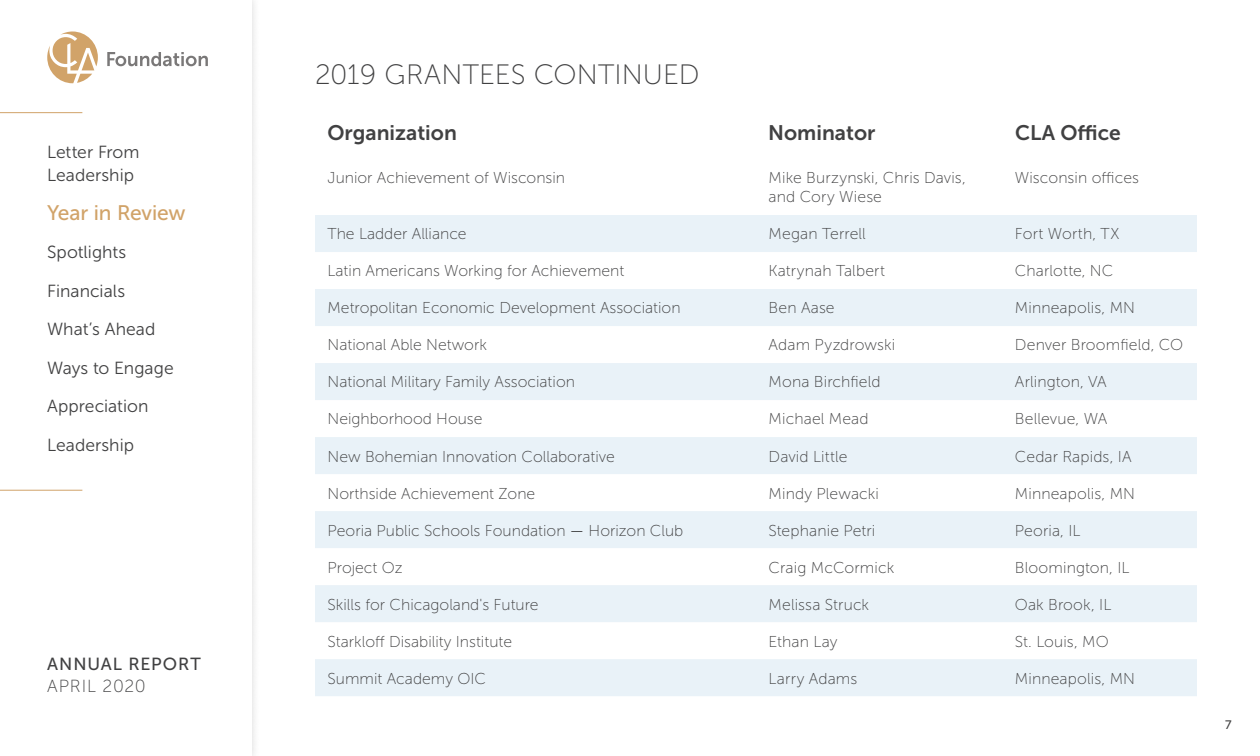
<style>
.page{position:relative;width:1260px;height:756px;background:#fff}
.page>*{position:absolute;margin:0;border:0;box-sizing:border-box;transform-origin:0 0}
.t1{font:28px "Museo Sans 100";letter-spacing:.005em;color:#414142}
.t2{font:21px "Museo Sans 700";color:#414142}
.t3{font:21px "Museo Sans 500";letter-spacing:-.005em;color:#d1a369}
.t4{font:17.5px/22.8px "Museo Sans 300";color:#414142}
.t5{font:17.5px "Museo Sans 500";letter-spacing:.055em;color:#414142}
.t6{font:17.5px "Museo Sans 100";letter-spacing:.045em;color:#414142}
.t7{font:15.75px/19.2px "Museo Sans 100";color:#414142}
.t8{font:12.25px "Museo Sans 500";color:#414142}
.s1{font-family:"Museo Sans 300"}
</style>
<div class="page">
<svg style="left:315px;top:215px;width:882px;height:481px;fill:#e9f2f8"></svg>
<div style="left:0;top:0;width:261px;height:756px;background:#f9f9f9"></div>
<div style="left:0;top:0;width:252px;height:756px;background:#fff"></div>
<hr style="left:0;top:112px;width:82px;height:1px;background:#d1a369">
<hr style="left:0;top:490px;width:82px;height:1px;background:#d1a369">
<svg style="left:107px;top:52px;width:101px;height:14px"></svg>
<svg style="left:47px;top:32px;width:51px;height:51px"></svg>
<p class="t4" style="left:47px;top:141px;width:94px">Letter From<br>Leadership</p>
<h2 class="t3" style="left:47px;top:201px;width:140px">Year in Review</h2>
<p class="t4" style="left:47px;top:241px;width:81px">Spotlights</p>
<p class="t4" style="left:47px;top:279px;width:80px">Financials</p>
<p class="t4" style="left:47px;top:318px;width:110px">What’s Ahead</p>
<p class="t4" style="left:47px;top:356px;width:128px">Ways to Engage</p>
<p class="t4" style="left:47px;top:395px;width:103px">Appreciation</p>
<p class="t4" style="left:47px;top:433px;width:88px">Leadership</p>
<p class="t5" style="left:47px;top:654px;width:155px">ANNUAL REPORT</p>
<p class="t6" style="left:47px;top:677px;width:100px">APRIL 2020</p>
<h1 class="t1" style="left:315px;top:60px;width:386px">2019 GRANTEES CONTINUED</h1>
<h2 class="t2" style="left:327px;top:121px;width:131px">Organization</h2>
<h2 class="t2" style="left:768px;top:121px;width:109px">Nominator</h2>
<h2 class="t2" style="left:1015px;top:121px;width:107px">CLA Office</h2>
<p class="t7" style="left:328px;top:168px;width:239px">Junior Achievement of Wisconsin</p>
<p class="t7" style="left:769px;top:168px;width:199px">Mike Burzynski, Chris Davis, and Cory Wiese</p>
<p class="t7" style="left:1015px;top:168px;width:126px">Wisconsin offices</p>
<p class="t7" style="left:328px;top:225px;width:141px">The Ladder Alliance</p>
<p class="t7" style="left:769px;top:225px;width:99px">Megan Terrell</p>
<p class="t7" style="left:1015px;top:225px;width:106px">Fort Worth, TX</p>
<p class="t7" style="left:328px;top:262px;width:298px">Latin Americans Working for Achievement</p>
<p class="t7" style="left:769px;top:262px;width:118px">Katrynah Talbert</p>
<p class="t7" style="left:1015px;top:262px;width:100px">Charlotte, NC</p>
<p class="t7" style="left:328px;top:299px;width:355px">Metropolitan Economic Development Association</p>
<p class="t7" style="left:769px;top:299px;width:68px">Ben Aase</p>
<p class="t7" style="left:1015px;top:299px;width:122px">Minneapolis, MN</p>
<p class="t7" style="left:328px;top:336px;width:161px">National Able Network</p>
<p class="t7" style="left:769px;top:336px;width:128px">Adam Pyzdrowski</p>
<p class="t7" style="left:1015px;top:336px;width:170px">Denver Broomfield, CO</p>
<p class="t7" style="left:328px;top:373px;width:249px">National Military Family Association</p>
<p class="t7" style="left:769px;top:373px;width:114px">Mona Birchfield</p>
<p class="t7" style="left:1015px;top:373px;width:93px">Arlington, VA</p>
<p class="t7" style="left:328px;top:410px;width:156px">Neighborhood House</p>
<p class="t7" style="left:769px;top:410px;width:102px">Michael Mead</p>
<p class="t7" style="left:1015px;top:410px;width:94px">Bellevue, WA</p>
<p class="t7" style="left:328px;top:447px;width:289px">New Bohemian Innovation Collaborative</p>
<p class="t7" style="left:769px;top:447px;width:80px">David Little</p>
<p class="t7" style="left:1015px;top:447px;width:118px">Cedar Rapids, IA</p>
<p class="t7" style="left:328px;top:484px;width:209px">Northside Achievement Zone</p>
<p class="t7" style="left:769px;top:484px;width:112px">Mindy Plewacki</p>
<p class="t7" style="left:1015px;top:484px;width:122px">Minneapolis, MN</p>
<p class="t7" style="left:328px;top:521px;width:357px">Peoria Public Schools Foundation <span class="s1">—</span> Horizon Club</p>
<p class="t7" style="left:769px;top:521px;width:108px">Stephanie Petri</p>
<p class="t7" style="left:1015px;top:521px;width:67px">Peoria, IL</p>
<p class="t7" style="left:328px;top:558px;width:77px">Project Oz</p>
<p class="t7" style="left:769px;top:558px;width:127px">Craig McCormick</p>
<p class="t7" style="left:1015px;top:558px;width:116px">Bloomington, IL</p>
<p class="t7" style="left:328px;top:595px;width:213px">Skills for Chicagoland's Future</p>
<p class="t7" style="left:769px;top:595px;width:102px">Melissa Struck</p>
<p class="t7" style="left:1015px;top:595px;width:98px">Oak Brook, IL</p>
<p class="t7" style="left:328px;top:632px;width:186px">Starkloff Disability Institute</p>
<p class="t7" style="left:769px;top:632px;width:70px">Ethan Lay</p>
<p class="t7" style="left:1015px;top:632px;width:95px">St. Louis, MO</p>
<p class="t7" style="left:328px;top:669px;width:160px">Summit Academy OIC</p>
<p class="t7" style="left:769px;top:669px;width:90px">Larry Adams</p>
<p class="t7" style="left:1015px;top:669px;width:122px">Minneapolis, MN</p>
<p class="t8" style="left:1225px;top:718px;width:8px">7</p>
</div>
